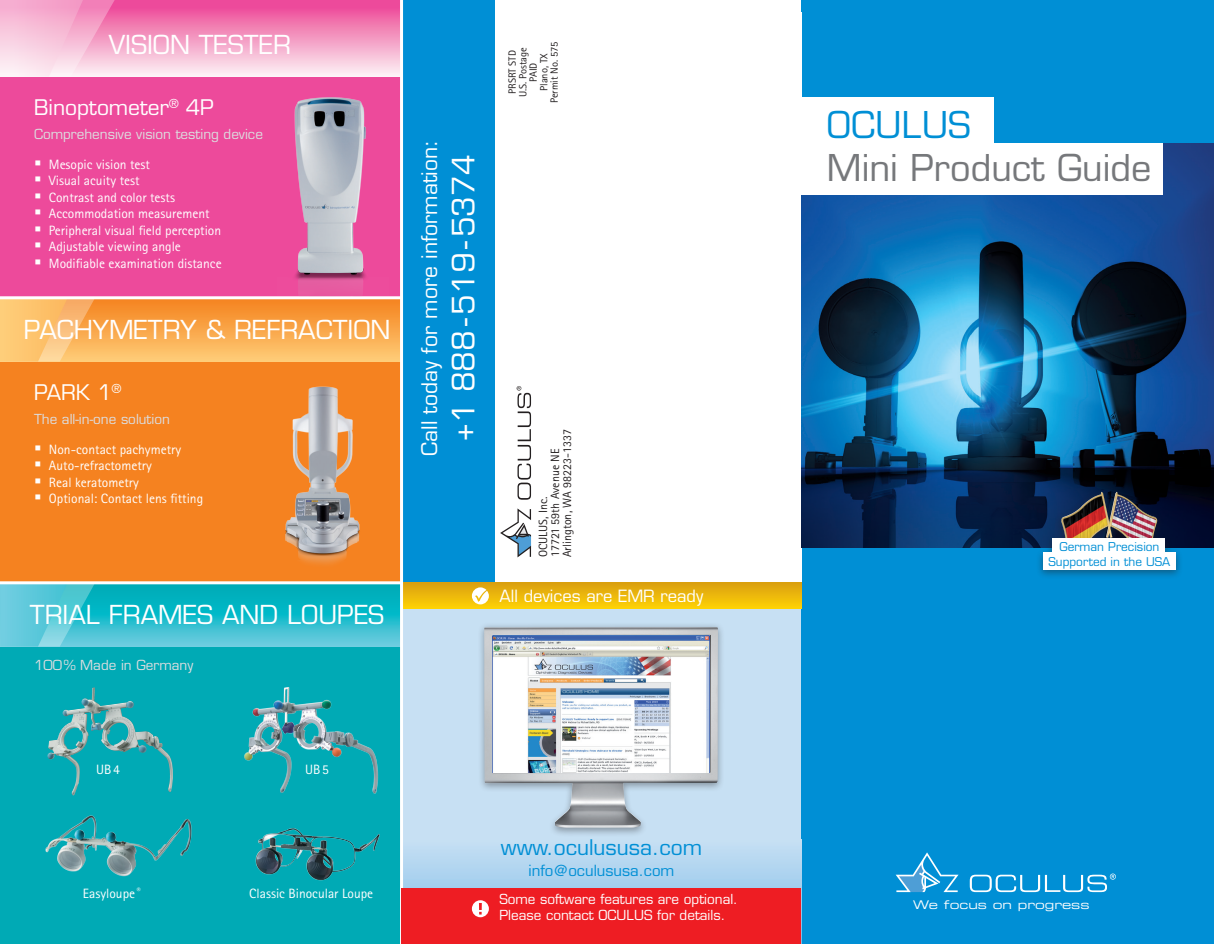
<style>
.page{position:relative;width:1214px;height:944px;background:#fff}
.page>*{position:absolute;margin:0;border:0;box-sizing:border-box;transform-origin:0 0}
.t1{font:36px "Eurostile";color:#76787b}
.t2{font:36px "Eurostile";color:#008fd5}
.t3{font:30px "Eurostile";color:#fff}
.t4{font:25.5px "Eurostile";color:#fff}
.t5{font:21px "Eurostile";color:#fff}
.t6{font:21px "Eurostile";color:#008fd5}
.t7{font:16.5px "Eurostile";color:#fff}
.t8{font:15px "Eurostile";color:#008fd5}
.t9{font:13.5px/16.5px "Rotis Sans Serif";color:#fff}
.t10{font:13.5px "Eurostile";color:#dcdddf}
.t11{font:13.5px/16.2px "Eurostile";color:#fff}
.t12{font:12px/12px "Rotis Sans Serif";color:#231f20}
.t13{font:12px "Eurostile Extended Two";color:#fff}
.t14{font:11.85px/15px "Eurostile";color:#008fd5;text-align:center}
.t15{font:10.5px/10.5px "Rotis Sans Serif";color:#231f20;text-align:center}
</style>
<div class="page">
<div style="left:0;top:77px;width:401px;height:284px;background:#ed4a9b"></div>
<div style="left:0;top:0;width:401px;height:77px;background:linear-gradient(to bottom,#ec3e91,#fcf5f5)"></div>
<svg style="left:0;top:0;width:115px;height:77px;background:#f7bed8"></svg>
<div style="left:801px;top:0;width:413px;height:944px;background:#008fd5"></div>
<div style="left:0;top:361px;width:401px;height:285px;background:#f58220"></div>
<div style="left:0;top:646px;width:401px;height:298px;background:#00aab5"></div>
<svg style="left:95px;top:584px;width:305px;height:62px;background:#21bbca"></svg>
<svg style="left:0;top:584px;width:95px;height:62px;background:#59c9d9"></svg>
<div style="left:0;top:298px;width:401px;height:63px;background:linear-gradient(to bottom,#f4821d,#fecb76)"></div>
<svg style="left:0;top:299px;width:95px;height:62px;background:#fcc06f"></svg>
<hr style="left:0;top:581px;width:401px;height:3px;background:#fff">
<hr style="left:0;top:296px;width:401px;height:3px;background:#fff">
<div style="left:401px;top:600px;width:400px;height:344px;background:#c7e0f3"></div>
<svg style="left:403px;top:853px;width:398px;height:35px"></svg>
<div style="left:401px;top:0;width:94px;height:600px;background:#008fd5"></div>
<img style="left:244px;top:687px;width:135px;height:107px">
<svg style="left:403px;top:583px;width:398px;height:25px;background:#ebb80b"></svg>
<hr style="left:400px;top:0;width:3px;height:944px;background:#fff">
<div style="left:401px;top:888px;width:400px;height:56px;background:#ee1d23"></div>
<svg style="left:472px;top:900px;width:17px;height:17px"></svg>
<img style="left:801px;top:143px;width:413px;height:404px">
<div style="left:1036px;top:487px;width:146px;height:92px;background:#231f20;opacity:.45"></div>
<img style="left:1075px;top:492px;width:41px;height:30px">
<div style="left:1052px;top:538px;width:112px;height:17px;background:#fff"></div>
<div style="left:1043px;top:552px;width:132px;height:18px;background:#fff"></div>
<div style="left:801px;top:143px;width:361px;height:51px;background:#fff"></div>
<div style="left:801px;top:98px;width:193px;height:51px;background:#fff"></div>
<svg style="left:500px;top:508px;width:31px;height:49px"></svg>
<svg style="left:516px;top:386px;width:15px;height:113px"></svg>
<svg style="left:895px;top:852px;width:63px;height:40px"></svg>
<svg style="left:969px;top:873px;width:146px;height:19px"></svg>
<div style="left:477px;top:622px;width:248px;height:214px;background:#231f20;opacity:.4"></div>
<img style="left:484px;top:627px;width:234px;height:200px">
<img style="left:492px;top:635px;width:217px;height:137px">
<img style="left:47px;top:687px;width:47px;height:109px">
<img style="left:277px;top:97px;width:111px;height:200px">
<img style="left:247px;top:361px;width:153px;height:221px">
<svg style="left:472px;top:587px;width:17px;height:17px"></svg>
<img style="left:45px;top:815px;width:147px;height:62px">
<img style="left:255px;top:828px;width:125px;height:53px">
<h3 class="t4" style="left:109px;top:30px;width:183px">VISION TESTER</h3>
<h3 class="t5" style="left:34px;top:94px;width:182px">Binoptometer<sup>®</sup> 4P</h3>
<p class="t10" style="left:34px;top:126px;width:230px">Comprehensive vision testing device</p>
<p class="t9" style="left:49px;top:156px;width:174px">Mesopic vision test<br>Visual acuity test<br>Contrast and color tests<br>Accommodation measurement<br>Peripheral visual field perception<br>Adjustable viewing angle<br>Modifiable examination distance</p>
<h3 class="t4" style="left:24px;top:314px;width:368px">PACHYMETRY &amp; REFRACTION</h3>
<h3 class="t5" style="left:34px;top:379px;width:89px">PARK 1<sup>®</sup></h3>
<p class="t10" style="left:34px;top:411px;width:137px">The all-in-one solution</p>
<p class="t9" style="left:49px;top:440px;width:156px">Non-contact pachymetry<br>Auto-refractometry<br>Real keratometry<br>Optional: Contact lens fitting</p>
<h3 class="t4" style="left:30px;top:599px;width:356px">TRIAL FRAMES AND LOUPES</h3>
<p class="t10" style="left:34px;top:657px;width:161px">100% Made in Germany</p>
<h3 class="t5" style="left:417px;top:456px;width:317px;rotate:-90deg">Call today for more information:</h3>
<h2 class="t3" style="left:445px;top:441px;width:288px;rotate:-90deg">+1 888-519-5374</h2>
<p class="t15" style="left:507px;top:103px;width:63px;rotate:-90deg">PRSRT STD<br>U.S. Postage<br>PAID<br>Plano, TX<br>Permit No. 575</p>
<p class="t12" style="left:537px;top:557px;width:129px;rotate:-90deg">OCULUS, Inc.<br>17721 59th Avenue NE<br>Arlington, WA 98223-1337</p>
<p class="t7" style="left:499px;top:586px;width:205px">All devices are EMR ready</p>
<p class="t9" style="left:96px;top:761px;width:25px">UB4</p>
<p class="t9" style="left:305px;top:761px;width:25px">UB5</p>
<p class="t9" style="left:83px;top:884px;width:59px">Easyloupe <sup>®</sup></p>
<p class="t9" style="left:249px;top:884px;width:125px">Classic Binocular Loupe</p>
<h3 class="t6" style="left:501px;top:834px;width:203px">www.oculususa.com</h3>
<p class="t8" style="left:528px;top:861px;width:147px">info@oculususa.com</p>
<p class="t11" style="left:499px;top:890px;width:240px">Some software features are optional.<br>Please contact OCULUS for details.</p>
<h1 class="t2" style="left:827px;top:103px;width:145px">OCULUS</h1>
<h1 class="t1" style="left:827px;top:146px;width:326px">Mini Product Guide</h1>
<p class="t14" style="left:1048px;top:539px;width:123px">German Precision<br>Supported in the USA</p>
<p class="t13" style="left:913px;top:896px;width:178px">We focus on progress</p>
</div>
